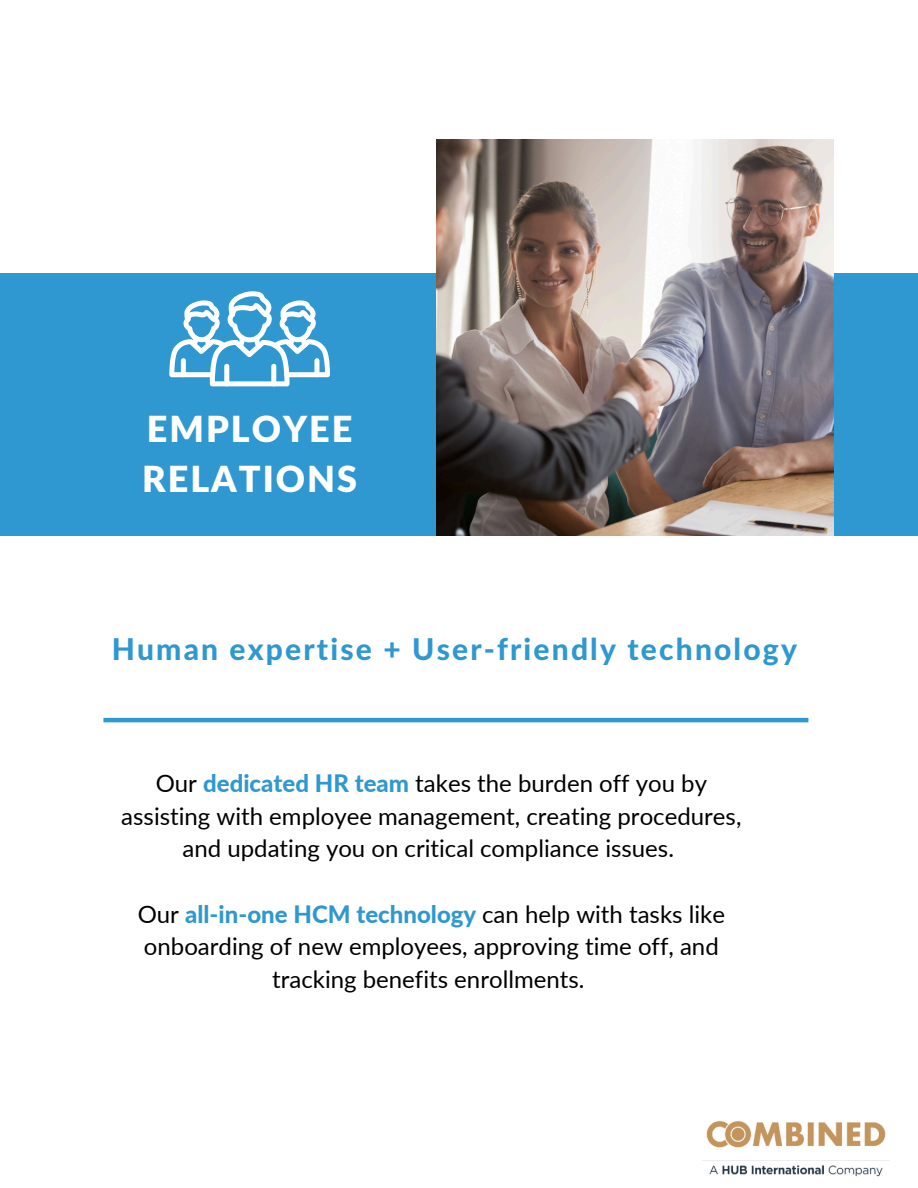
<style>
.page{position:relative;width:918px;height:1188px;background:#fff}
.page>*{position:absolute;margin:0;border:0;box-sizing:border-box;transform-origin:0 0}
.t1{font:900 36px/49.5px "Lato Latin";letter-spacing:.055em;color:#fff}
.t2{font:800 30px "Lato Latin";letter-spacing:.07em;color:#2f98d0}
.t3{font:24px/32.7px "Lato";color:#000;text-align:center}
.s1{font-weight:800;color:#2f98d0}
</style>
<div class="page">
<hr style="left:103px;top:718px;width:705px;height:4px;background:#2f98d0">
<div style="left:0;top:274px;width:918px;height:262px;background:#2f98d0"></div>
<svg style="left:169px;top:291px;width:161px;height:95px"></svg>
<div style="left:181px;top:358px;width:5px;height:19px;background:#fff;border-radius:3px"></div>
<img style="left:437px;top:140px;width:396px;height:396px">
<img style="left:702px;top:1120px;width:188px;height:57px">
<h1 class="t1" style="left:142px;top:407px;width:216px">EMPLOYEE<br>RELATIONS</h1>
<h2 class="t2" style="left:112px;top:636px;width:687px">Human expertise + User-friendly technology</h2>
<p class="t3" style="left:121px;top:767px;width:622px">Our <span class="s1">dedicated HR team</span> takes the burden off you by assisting with employee management, creating procedures, and updating you on critical compliance issues.</p>
<p class="t3" style="left:138px;top:897px;width:589px">Our <span class="s1">all-in-one HCM technology</span> can help with tasks like onboarding of new employees, approving time off, and tracking benefits enrollments.</p>
</div>
